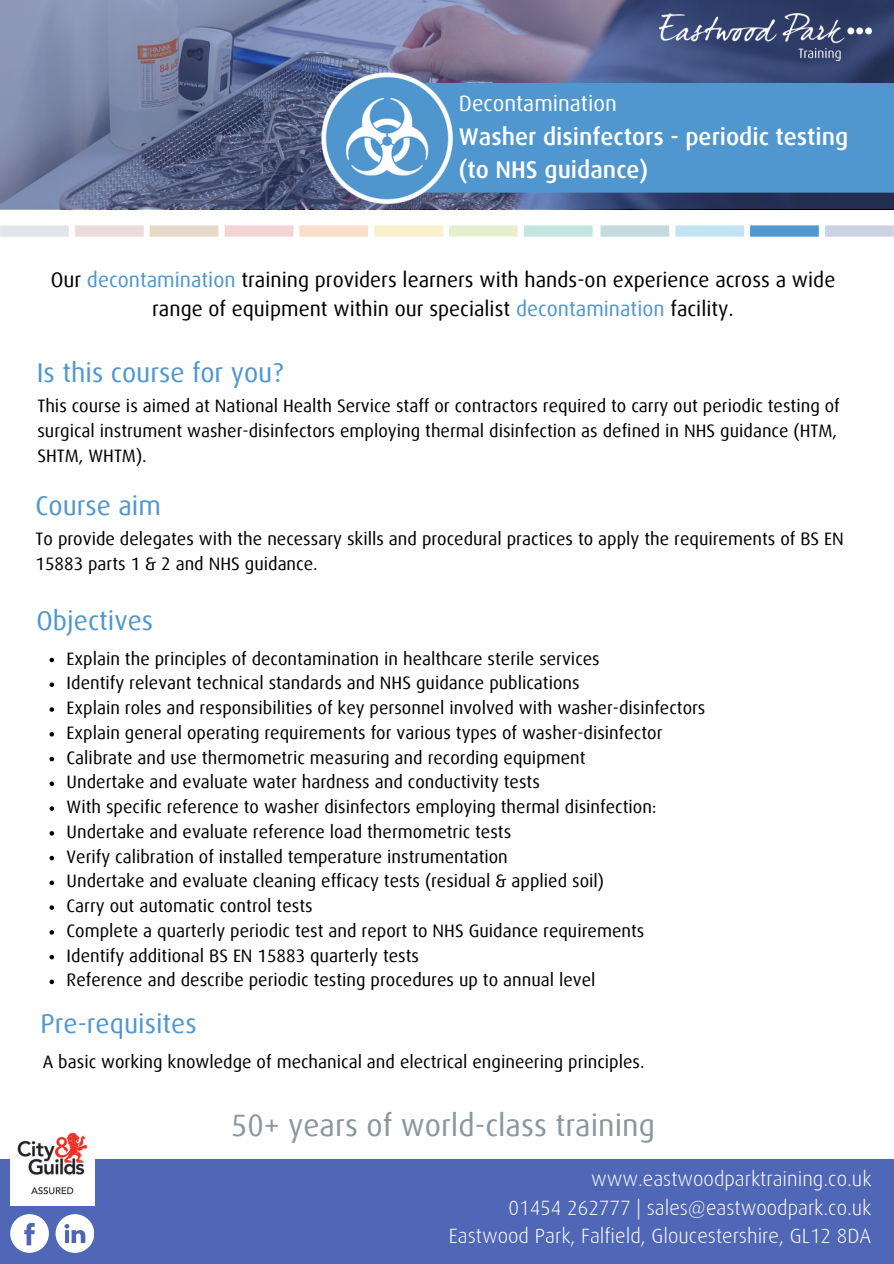
<style>
.page{position:relative;width:894px;height:1264px;background:#fff}
.page>*{position:absolute;margin:0;border:0;box-sizing:border-box;transform-origin:0 0}
.t1{font:30.9px "Dax Offc";color:#89989e}
.t2{font:27px "Dax Offc";color:#4f97ce}
.t3{font:500 24.15px/32.7px "Dax Offc";color:#fff}
.t4{font:22.05px "Dax Offc";color:#fff}
.t5{font:21px/29.2px "Dax Offc";color:#000;text-align:center}
.t6{font:300 20.7px/28.5px "Dax";color:#fff;text-align:right}
.t7{font:18px/24.8px "Dax Offc";color:#000}
.s1{color:#4f97ce}
</style>
<div class="page">
<svg style="left:0;top:0;width:893px;height:209px;background:#666f93"></svg>
<div style="left:0;top:225px;width:69px;height:12px;background:#e1e5e7"></div>
<div style="left:75px;top:225px;width:69px;height:12px;background:#eadcdb"></div>
<div style="left:150px;top:225px;width:68px;height:12px;background:#e5d9c8"></div>
<div style="left:225px;top:225px;width:68px;height:12px;background:#f5d2d4"></div>
<div style="left:299px;top:225px;width:69px;height:12px;background:#fadec8"></div>
<div style="left:374px;top:225px;width:69px;height:12px;background:#f6f1c8"></div>
<div style="left:449px;top:225px;width:68px;height:12px;background:#e7eece"></div>
<div style="left:523px;top:225px;width:69px;height:12px;background:#c1e5df"></div>
<div style="left:600px;top:225px;width:69px;height:12px;background:#c3dbdd"></div>
<div style="left:675px;top:225px;width:69px;height:12px;background:#c0e4f2"></div>
<div style="left:749px;top:225px;width:69px;height:12px;background:#4f97ce"></div>
<div style="left:824px;top:225px;width:69px;height:12px;background:#ccd2e5"></div>
<div style="left:452px;top:83px;width:441px;height:110px;background:#4f97ce"></div>
<img style="left:659px;top:13px;width:211px;height:48px">
<div style="left:0;top:1159px;width:893px;height:104px;background:#5067b7"></div>
<svg style="left:10px;top:1214px;width:38px;height:38px"></svg>
<svg style="left:56px;top:1214px;width:38px;height:38px"></svg>
<img style="left:321px;top:73px;width:131px;height:130px">
<svg style="left:50px;top:657px;width:4px;height:5px"></svg>
<svg style="left:50px;top:682px;width:4px;height:5px"></svg>
<svg style="left:50px;top:707px;width:4px;height:4px"></svg>
<svg style="left:50px;top:732px;width:4px;height:4px"></svg>
<svg style="left:50px;top:756px;width:4px;height:5px"></svg>
<svg style="left:50px;top:781px;width:4px;height:5px"></svg>
<svg style="left:50px;top:806px;width:4px;height:4px"></svg>
<svg style="left:50px;top:831px;width:4px;height:4px"></svg>
<svg style="left:50px;top:855px;width:4px;height:5px"></svg>
<svg style="left:50px;top:880px;width:4px;height:5px"></svg>
<svg style="left:50px;top:905px;width:4px;height:4px"></svg>
<svg style="left:50px;top:930px;width:4px;height:4px"></svg>
<svg style="left:50px;top:954px;width:4px;height:5px"></svg>
<svg style="left:50px;top:979px;width:4px;height:5px"></svg>
<img style="left:10px;top:1132px;width:85px;height:73px">
<h4 class="t4" style="left:459px;top:94px;width:159px">Decontamination</h4>
<h3 class="t3" style="left:459px;top:121px;width:391px">Washer disinfectors - periodic testing (to NHS guidance)</h3>
<h2 class="t5" style="left:51px;top:266px;width:786px">Our <span class="s1">decontamination</span> training providers learners with hands-on experience across a wide range of equipment within our specialist <span class="s1">decontamination</span> facility.</h2>
<h2 class="t2" style="left:37px;top:361px;width:248px">Is this course for you?</h2>
<p class="t7" style="left:37px;top:395px;width:803px">This course is aimed at National Health Service staff or contractors required to carry out periodic testing of surgical instrument washer-disinfectors employing thermal disinfection as defined in NHS guidance (HTM,<br>SHTM, WHTM).</p>
<p class="t2" style="left:36px;top:494px;width:127px">Course aim</p>
<h2 class="t7" style="left:36px;top:528px;width:809px">To provide delegates with the necessary skills and procedural practices to apply the requirements of BS EN<br>15883 parts 1 &amp; 2 and NHS guidance.</h2>
<p class="t2" style="left:37px;top:608px;width:118px">Objectives</p>
<h2 class="t7" style="left:67px;top:647px;width:534px">Explain the principles of decontamination in healthcare sterile services</h2>
<p class="t7" style="left:67px;top:671px;width:514px">Identify relevant technical standards and NHS guidance publications</p>
<p class="t7" style="left:67px;top:696px;width:640px">Explain roles and responsibilities of key personnel involved with washer-disinfectors</p>
<p class="t7" style="left:67px;top:721px;width:597px">Explain general operating requirements for various types of washer-disinfector</p>
<p class="t7" style="left:67px;top:746px;width:520px">Calibrate and use thermometric measuring and recording equipment</p>
<p class="t7" style="left:67px;top:770px;width:474px">Undertake and evaluate water hardness and conductivity tests</p>
<p class="t7" style="left:67px;top:795px;width:591px">With specific reference to washer disinfectors employing thermal disinfection:</p>
<p class="t7" style="left:67px;top:820px;width:446px">Undertake and evaluate reference load thermometric tests</p>
<p class="t7" style="left:67px;top:845px;width:442px">Verify calibration of installed temperature instrumentation</p>
<p class="t7" style="left:67px;top:869px;width:538px">Undertake and evaluate cleaning efficacy tests (residual &amp; applied soil)</p>
<p class="t7" style="left:67px;top:894px;width:247px">Carry out automatic control tests</p>
<p class="t7" style="left:67px;top:919px;width:579px">Complete a quarterly periodic test and report to NHS Guidance requirements</p>
<p class="t7" style="left:67px;top:944px;width:354px">Identify additional BS EN 15883 quarterly tests</p>
<p class="t7" style="left:67px;top:968px;width:530px">Reference and describe periodic testing procedures up to annual level</p>
<h1 class="t2" style="left:41px;top:1011px;width:157px">Pre-requisites</h1>
<p class="t7" style="left:43px;top:1050px;width:603px">A basic working knowledge of mechanical and electrical engineering principles.</p>
<h5 class="t1" style="left:231px;top:1111px;width:425px">50+ years of world-class training</h5>
<p class="t6" style="left:449px;top:1165px;width:424px">www.eastwoodparktraining.co.uk<br>01454 262777 | sales@eastwoodpark.co.uk<br>Eastwood Park, Falfield, Gloucestershire, GL12 8DA</p>
</div>
